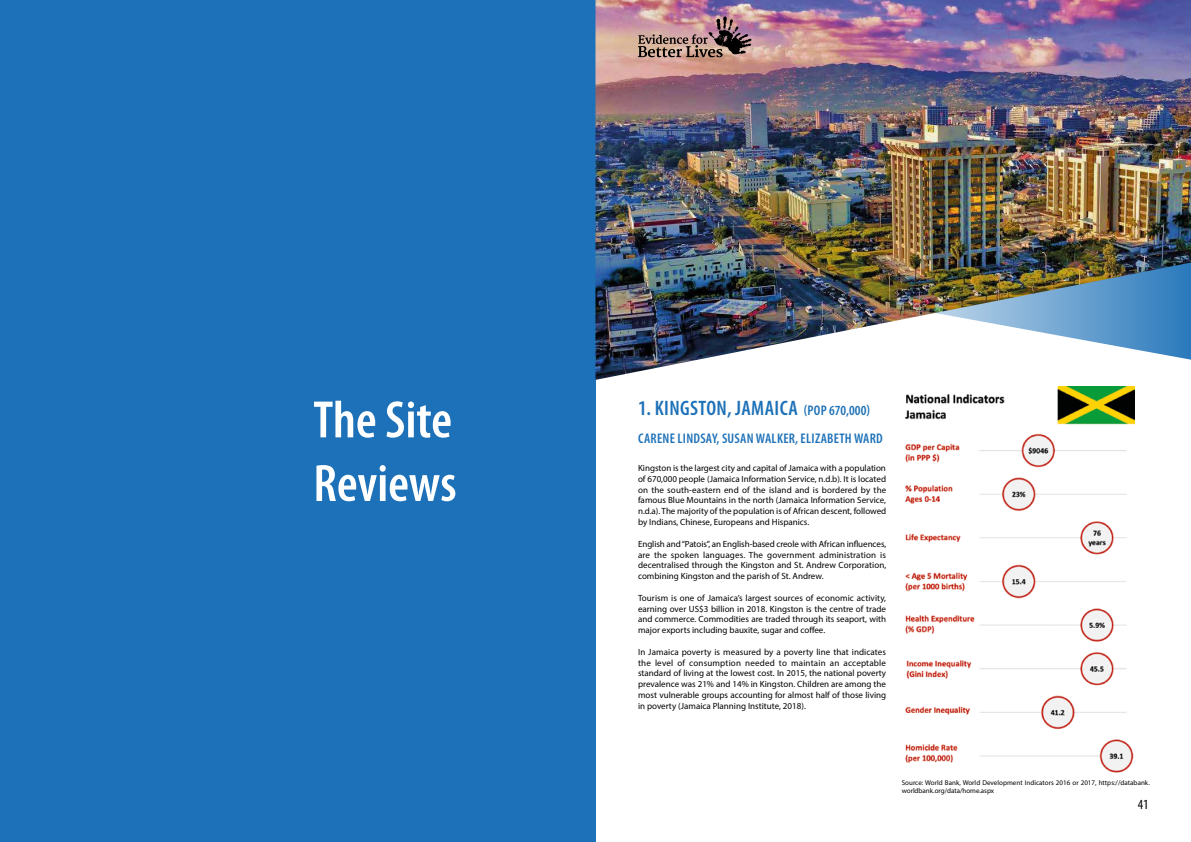
<style>
.page{position:relative;width:1191px;height:842px;background:#fff}
.page>*{position:absolute;margin:0;border:0;box-sizing:border-box;transform-origin:0 0}
.t1{font:600 condensed 53px/63.6px "Myriad Pro";color:#fff}
.t2{font:600 condensed 21px "Myriad Pro";letter-spacing:.02em;color:#1d71b8}
.t3{font:600 condensed 14px "Myriad Pro";letter-spacing:.02em;color:#1d71b8}
.t4{font:condensed 14px "Myriad Pro";color:#000}
.t5{font:9px/10.8px "Myriad Pro";color:#000;text-align:justify}
.t6{font:7px/8.4px "Myriad Pro";letter-spacing:.005em;color:#000}
.s1{font-size:14px}
</style>
<div class="page">
<div style="left:0;top:0;width:595px;height:842px;background:#1d71b8"></div>
<img style="left:904px;top:386px;width:230px;height:387px">
<img style="left:595px;top:0;width:596px;height:380px">
<img style="left:638px;top:17px;width:113px;height:40px">
<h1 class="t1" style="left:313px;top:387px;width:145px">The Site<br>Reviews</h1>
<h2 class="t2" style="left:638px;top:395px;width:233px">1. KINGSTON, JAMAICA <span class="s1">(POP 670,000)</span></h2>
<h3 class="t3" style="left:638px;top:430px;width:246px">CARENE LINDSAY, SUSAN WALKER, ELIZABETH WARD</h3>
<p class="t5" style="left:638px;top:462px;width:250px">Kingston is the largest city and capital of Jamaica with a population of 670,000 people (Jamaica Information Service, n.d.b). It is located on the south-eastern end of the island and is bordered by the famous Blue Mountains in the north (Jamaica Information Service, n.d.a). The majority of the population is of African descent, followed by Indians, Chinese, Europeans and Hispanics.</p>
<p class="t5" style="left:638px;top:538px;width:250px">English and “Patois”, an English-based creole with African influences, are the spoken languages. The government administration is decentralised through the Kingston and St. Andrew Corporation, combining Kingston and the parish of St. Andrew.</p>
<p class="t5" style="left:638px;top:592px;width:250px">Tourism is one of Jamaica’s largest sources of economic activity, earning over US$3 billion in 2018. Kingston is the centre of trade and commerce. Commodities are traded through its seaport, with major exports including bauxite, sugar and coffee.</p>
<p class="t5" style="left:638px;top:646px;width:250px">In Jamaica poverty is measured by a poverty line that indicates the level of consumption needed to maintain an acceptable standard of living at the lowest cost. In 2015, the national poverty prevalence was 21% and 14% in Kingston. Children are among the most vulnerable groups accounting for almost half of those living in poverty (Jamaica Planning Institute, 2018).</p>
<p class="t6" style="left:901px;top:778px;width:250px">Source: World Bank, World Development Indicators 2016 or 2017, https://databank. worldbank.org/data/home.aspx</p>
<h3 class="t4" style="left:1137px;top:796px;width:12px">41</h3>
</div>
